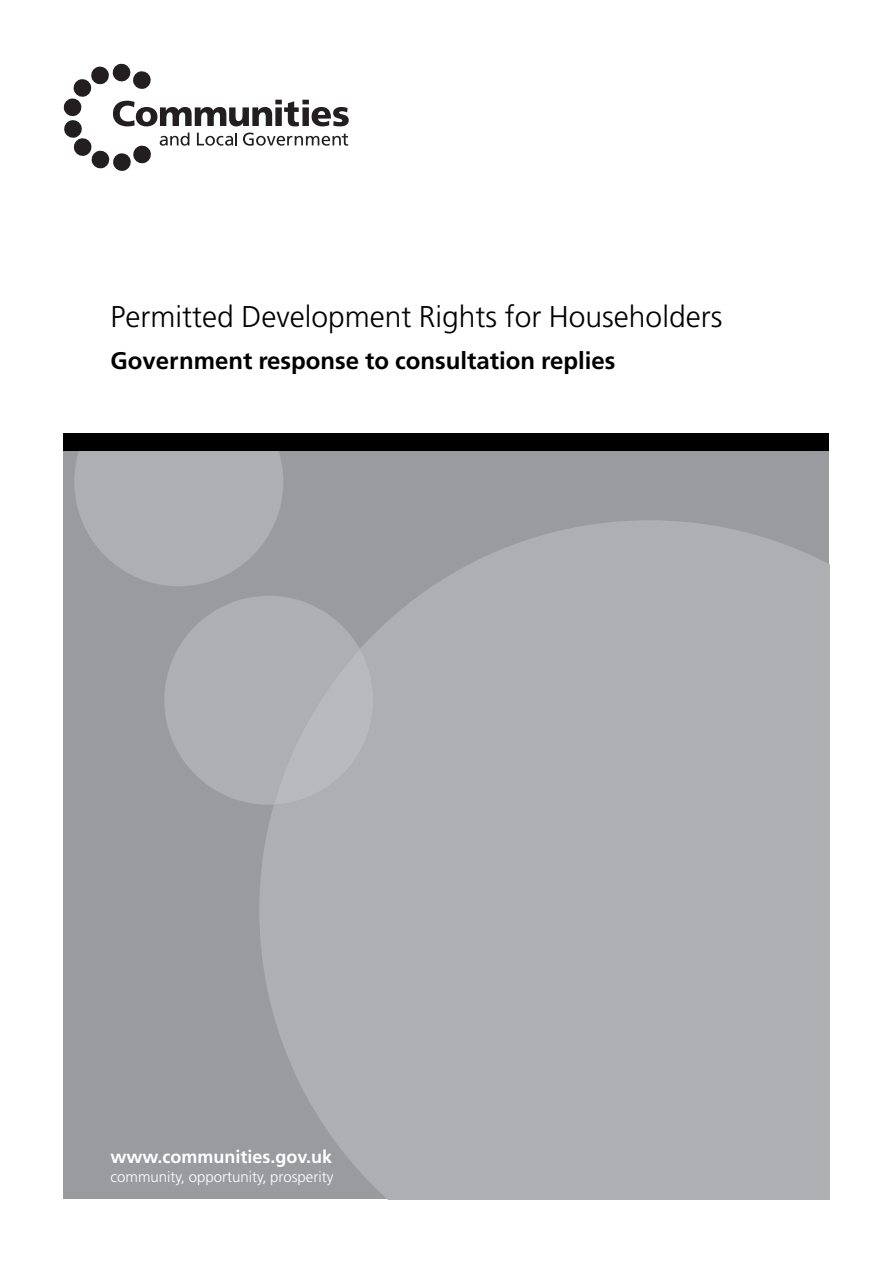
<style>
.page{position:relative;width:893px;height:1263px;background:#fff}
.page>*{position:absolute;margin:0;border:0;box-sizing:border-box;transform-origin:0 0}
.t1{font:300 30px "Frutiger";color:#000}
.t2{font:700 24px "Frutiger";color:#000}
.t3{font:700 18px "Frutiger";color:#fff}
.t4{font:300 15px "Frutiger";color:#fff}
</style>
<div class="page">
<div style="left:64px;top:434px;width:765px;height:765px;background:#999b9e"></div>
<svg style="left:74px;top:451px;width:209px;height:135px;background:#abacb0"></svg>
<svg style="left:259px;top:520px;width:570px;height:679px;background:#abadb0"></svg>
<svg style="left:164px;top:596px;width:209px;height:209px"></svg>
<svg style="left:64px;top:64px;width:285px;height:107px"></svg>
<div style="left:64px;top:434px;width:765px;height:17px;background:#000"></div>
<p class="t1" style="left:111px;top:305px;width:613px">Permitted Development Rights for Householders</p>
<p class="t2" style="left:111px;top:351px;width:506px">Government response to consultation replies</p>
<p class="t3" style="left:111px;top:1149px;width:223px">www.communities.gov.uk</p>
<p class="t4" style="left:111px;top:1171px;width:224px">community, opportunity, prosperity</p>
</div>
